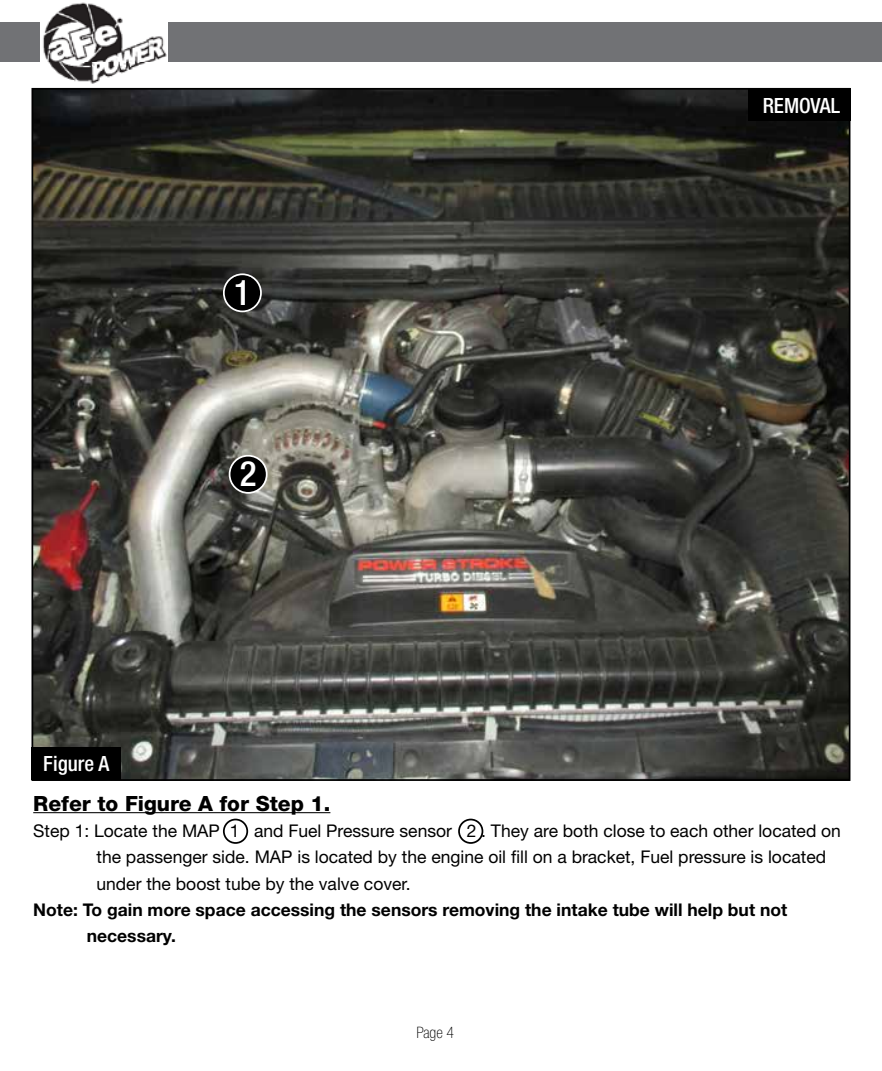
<style>
.page{position:relative;width:882px;height:1071px;background:#fff}
.page>*{position:absolute;margin:0;border:0;box-sizing:border-box;transform-origin:0 0}
.t1{font:500 condensed 35px "Helvetica Neue";color:#fff}
.t2{font:800 21px "Helvetica Neue";color:#000}
.t3{font:500 condensed 21px "Helvetica Neue";color:#fff}
.t4{font:17.5px/26.2px "Helvetica Neue";color:#000}
.t5{font:700 17.5px/26.2px "Helvetica Neue";color:#000}
.t6{font:100 condensed 15.75px "Helvetica Neue";color:#000}
</style>
<div class="page">
<div style="left:0;top:23px;width:882px;height:39px;background:#717275"></div>
<img style="left:40px;top:2px;width:127px;height:82px">
<img style="left:35px;top:91px;width:812px;height:687px">
<hr style="left:33px;top:812px;width:297px;height:1px;background:#000">
<div style="left:223px;top:819px;width:25px;height:25px;border:2px solid #000;border-radius:50%"></div>
<div style="left:458px;top:819px;width:25px;height:25px;border:2px solid #000;border-radius:50%"></div>
<svg style="left:224px;top:274px;width:37px;height:37px"></svg>
<div style="left:223px;top:273px;width:39px;height:39px;border:2px solid #fff;border-radius:50%"></div>
<div style="left:234px;top:277px;width:17px;height:28px;background:#000"></div>
<div style="left:230px;top:456px;width:37px;height:37px;background:#000;border-radius:50%"></div>
<div style="left:229px;top:455px;width:39px;height:39px;border:2px solid #fff;border-radius:50%"></div>
<div style="left:240px;top:459px;width:17px;height:27px;background:#000"></div>
<div style="left:748px;top:88px;width:102px;height:33px;background:#000"></div>
<div style="left:32px;top:747px;width:89px;height:33px;background:#000"></div>
<p class="t3" style="left:43px;top:751px;width:67px">Figure A</p>
<h1 class="t1" style="left:234px;top:271px;width:18px">1</h1>
<h1 class="t1" style="left:240px;top:453px;width:18px">2</h1>
<p class="t3" style="left:763px;top:93px;width:79px">REMOVAL</p>
<p class="t2" style="left:33px;top:791px;width:299px">Refer to Figure A for Step 1.</p>
<p class="t4" style="left:96px;top:817px;width:746px;text-indent:-63px">Step 1: Locate the MAP 1 and Fuel Pressure sensor 2 . They are both close to each other located on the passenger side. MAP is located by the engine oil fill on a bracket, Fuel pressure is located under the boost tube by the valve cover.</p>
<p class="t5" style="left:87px;top:896px;width:702px;text-indent:-54px">Note: To gain more space accessing the sensors removing the intake tube will help but not necessary.</p>
<p class="t6" style="left:416px;top:1024px;width:39px">Page 4</p>
</div>
